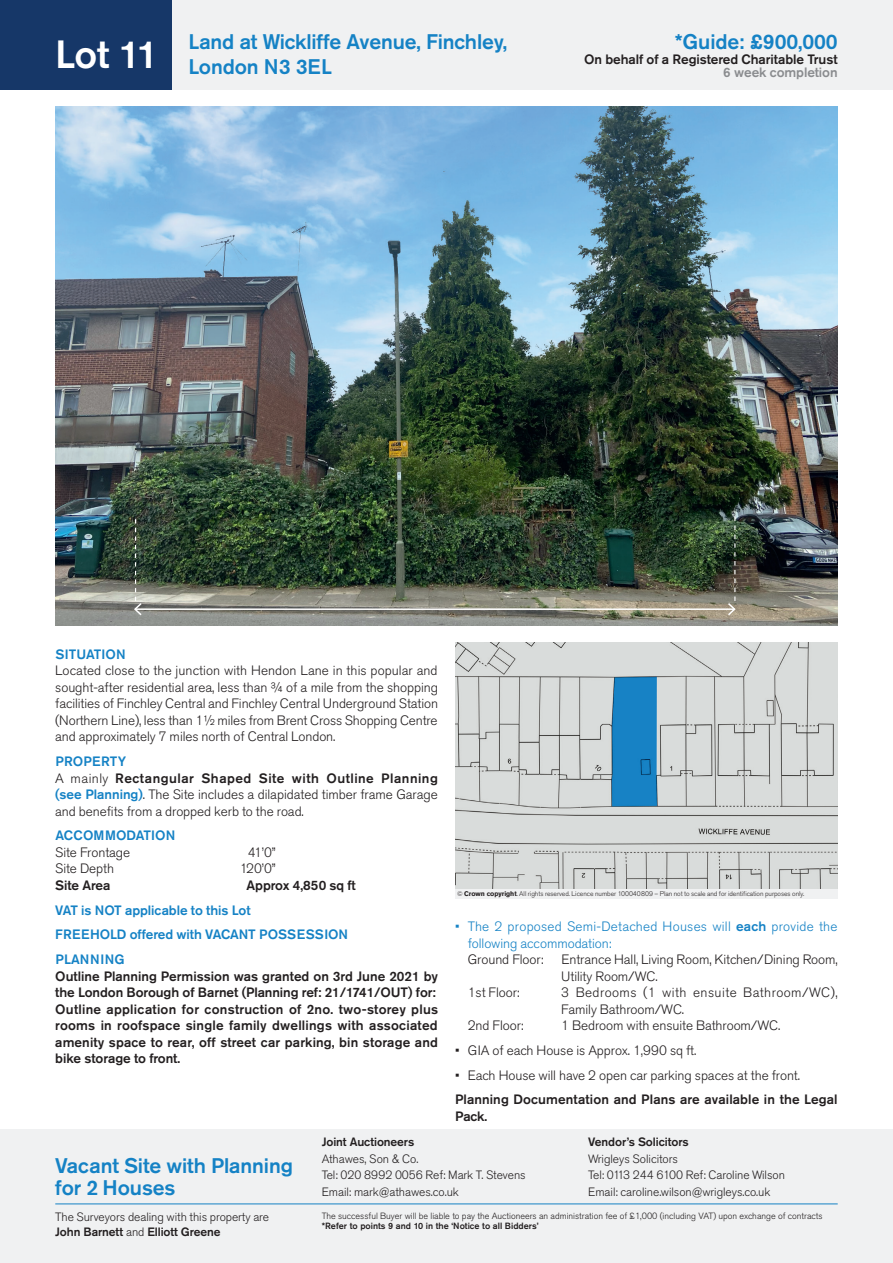
<style>
.page{position:relative;width:893px;height:1263px;background:#fff}
.page>*{position:absolute;margin:0;border:0;box-sizing:border-box;transform-origin:0 0}
.t1{font:500 21px/22.5px "Akzidenz Grotesk Pro";letter-spacing:-.005em;color:#1582c5}
.t2{font:300 13.5px/16.5px "Akzidenz Grotesk Pro";letter-spacing:-.005em;color:#231f20}
.t3{font:500 13.5px/16.5px "Akzidenz Grotesk Pro";letter-spacing:.01em;color:#231f20}
.t4{font:500 13.5px/24.8px "Akzidenz Grotesk Pro";letter-spacing:-.005em;color:#1582c5}
.t5{font:300 13.5px/16.5px "Akzidenz Grotesk Pro";letter-spacing:.02em;color:#1582c5}
.t6{font:300 13.5px/16.5px "Akzidenz Grotesk Pro";letter-spacing:.03em;color:#231f20}
.t7{font:500 13.5px "Akzidenz Grotesk Pro";letter-spacing:-.005em;color:#8a8c8f}
.t8{font:300 12px/16.5px "Akzidenz Grotesk Pro";letter-spacing:-.005em;color:#231f20}
.t9{font:500 12px "Akzidenz Grotesk Pro";letter-spacing:-.005em;color:#231f20}
.t10{font:300 9px "Akzidenz Grotesk Pro";color:#231f20}
.t11{font:500 9px "Akzidenz Grotesk Pro";color:#231f20}
.t12{font:300 6.75px "Akzidenz Grotesk Pro";letter-spacing:-.005em;color:#231f20}
.s1{font-weight:500;color:#1582c5}
.s2{font-weight:500}
.s3{font-weight:700}
</style>
<div class="page">
<div style="left:0;top:0;width:893px;height:89px;background:#f0f1f2"></div>
<div style="left:0;top:1129px;width:893px;height:134px;background:#f0f1f2"></div>
<div style="left:0;top:0;width:171px;height:89px;background:#163768"></div>
<hr style="left:55px;top:1203px;width:783px;height:1px;background:#1582c5">
<img style="left:55px;top:106px;width:783px;height:520px">
<img style="left:455px;top:642px;width:383px;height:247px">
<div style="left:455px;top:889px;width:383px;height:9px;background:#f0f1f2"></div>
<hr style="left:135px;top:608px;width:599px;height:2px;background:#fff">
<svg style="left:133px;top:519px;width:10px;height:98px"></svg>
<svg style="left:726px;top:517px;width:11px;height:100px"></svg>
<h1 class="t1" style="left:55px;top:29px;width:454px;line-height:25.2px;text-indent:133px">Land at Wickliffe Avenue, Finchley,<br><sup>Lot</sup> <sup>11</sup> London N3 3EL</h1>
<h1 class="t1" style="left:675px;top:30px;width:164px">*Guide: £900,000</h1>
<p class="t3" style="left:584px;top:51px;width:255px">On behalf of a Registered Charitable Trust</p>
<p class="t7" style="left:723px;top:64px;width:116px">6 week completion</p>
<p class="t4" style="left:55px;top:642px;width:72px">SITUATION</p>
<p class="t2" style="left:55px;top:662px;width:384px;text-align:justify">Located close to the junction with Hendon Lane in this popular and sought-after residential area, less than ¾ of a mile from the shopping facilities of Finchley Central and Finchley Central Underground Station (Northern Line), less than 1½ miles from Brent Cross Shopping Centre and approximately 7 miles north of Central London.</p>
<p class="t2" style="left:55px;top:753px;width:384px"><span class="s1">PROPERTY<br></span>A mainly <span class="s2">Rectangular Shaped Site with Outline Planning </span><span class="s1">(see Planning)</span>. The Site includes a dilapidated timber frame Garage and benefits from a dropped kerb to the road.</p>
<p class="t4" style="left:55px;top:823px;width:121px">ACCOMMODATION</p>
<p class="t2" style="left:55px;top:844px;width:76px">Site Frontage</p>
<p class="t2" style="left:248px;top:844px;width:30px">41’0”</p>
<p class="t2" style="left:55px;top:860px;width:60px">Site Depth</p>
<p class="t2" style="left:240px;top:860px;width:37px">120’0”</p>
<p class="t3" style="left:55px;top:877px;width:57px">Site Area</p>
<p class="t3" style="left:247px;top:877px;width:111px">Approx 4,850 sq ft</p>
<p class="t4" style="left:55px;top:897px;width:294px">VAT is NOT applicable to this Lot<br>FREEHOLD offered with VACANT POSSESSION<br>PLANNING</p>
<p class="t3" style="left:55px;top:967px;width:384px">Outline Planning Permission was granted on 3rd June 2021 by the London Borough of Barnet (Planning ref: 21/1741/OUT) for:<br>Outline application for construction of 2no. two-storey plus rooms in roofspace single family dwellings with associated amenity space to rear, off street car parking, bin storage and bike storage to front.</p>
<p class="t12" style="left:457px;top:889px;width:349px">© <span class="s3">Crown copyright</span>. All rights reserved. Licence number 100040809 – Plan not to scale and for identification purposes only.</p>
<p class="t5" style="left:468px;top:918px;width:371px;text-indent:-13px">• The 2 proposed Semi-Detached Houses will <span class="s2">each</span> provide the following accommodation:</p>
<p class="t2" style="left:468px;top:951px;width:77px">Ground Floor:</p>
<p class="t2" style="left:561px;top:951px;width:278px">Entrance Hall, Living Room, Kitchen/Dining Room,<br>Utility Room/WC.</p>
<p class="t2" style="left:468px;top:984px;width:53px">1st Floor:</p>
<p class="t6" style="left:561px;top:984px;width:278px">3 Bedrooms (1 with ensuite Bathroom/WC),<br>Family Bathroom/WC.</p>
<p class="t2" style="left:468px;top:1017px;width:57px">2nd Floor:</p>
<p class="t2" style="left:561px;top:1017px;width:220px">1 Bedroom with ensuite Bathroom/WC.</p>
<p class="t2" style="left:455px;top:1042px;width:243px">• GIA of each House is Approx. 1,990 sq ft.</p>
<p class="t2" style="left:455px;top:1067px;width:347px">• Each House will have 2 open car parking spaces at the front.</p>
<p class="t3" style="left:455px;top:1091px;width:384px">Planning Documentation and Plans are available in the Legal<br>Pack.</p>
<h1 class="t1" style="left:55px;top:1154px;width:239px">Vacant Site with Planning for 2 Houses</h1>
<p class="t8" style="left:55px;top:1209px;width:215px;line-height:15px">The Surveyors dealing with this property are<br><span class="s2">John Barnett</span> and <span class="s2">Elliott Greene</span></p>
<p class="t9" style="left:322px;top:1134px;width:94px">Joint Auctioneers</p>
<p class="t8" style="left:322px;top:1150px;width:205px">Athawes, Son &amp; Co.<br>Tel: 020 8992 0056 Ref: Mark T. Stevens<br>Email: mark@athawes.co.uk</p>
<p class="t9" style="left:588px;top:1134px;width:102px">Vendor’s Solicitors</p>
<p class="t8" style="left:588px;top:1150px;width:198px">Wrigleys Solicitors<br>Tel: 0113 244 6100 Ref: Caroline Wilson<br>Email: caroline.wilson@wrigleys.co.uk</p>
<p class="t10" style="left:322px;top:1209px;width:502px">The successful Buyer will be liable to pay the Auctioneers an administration fee of £1,000 (including VAT) upon exchange of contracts</p>
<p class="t11" style="left:322px;top:1220px;width:218px">*Refer to points 9 and 10 in the ‘Notice to all Bidders’</p>
</div>
